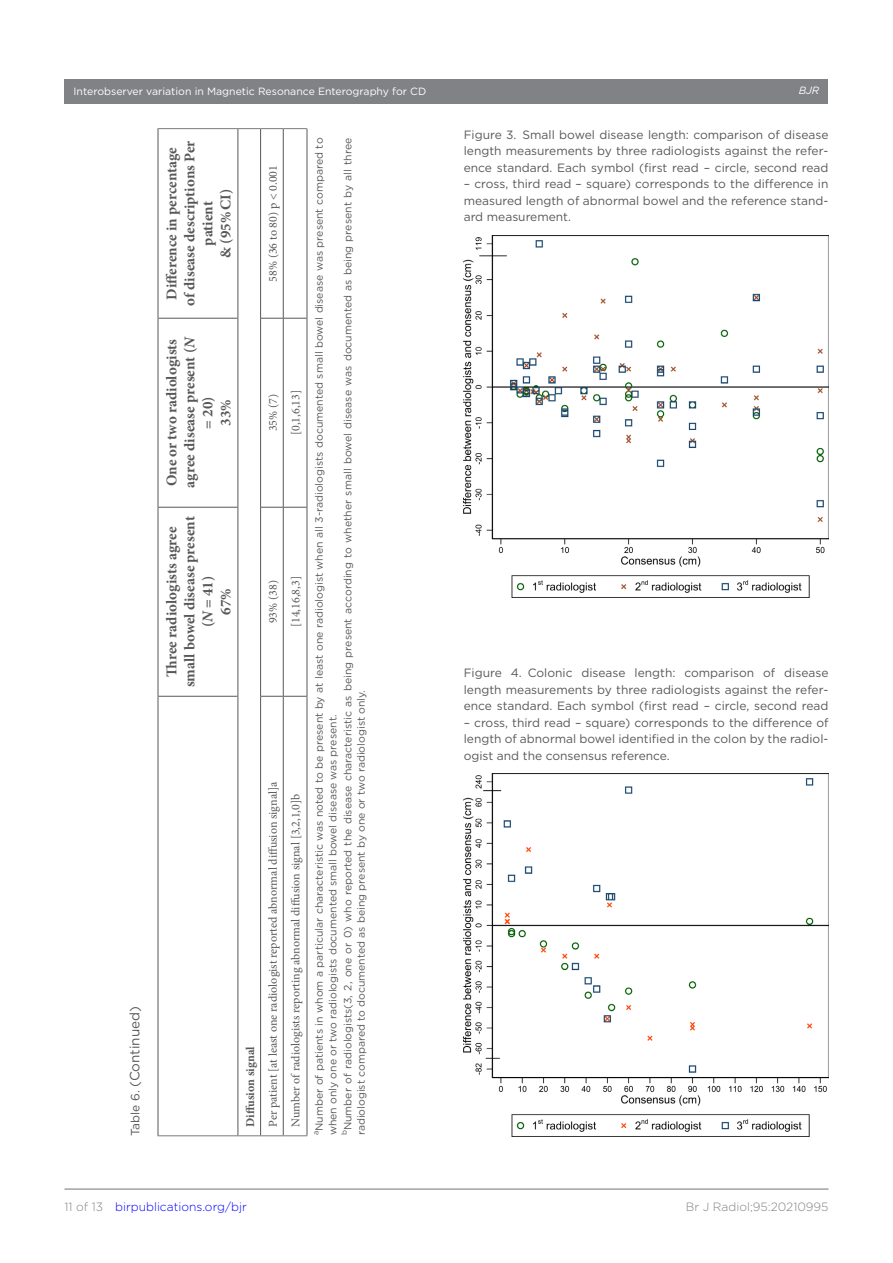
<style>
.page{position:relative;width:893px;height:1263px;background:#fff}
.page>*{position:absolute;margin:0;border:0;box-sizing:border-box;transform-origin:0 0}
.t1{font:700 15px/18px "Minion Pro";color:#57585a;text-align:center}
.t2{font:13.5px "Gotham";color:#57585a}
.t3{font:12px/16.5px "Gotham";color:#57585a;text-align:justify}
.t4{font:12px "Minion Pro";color:#57585a}
.t5{font:300 12px "Gotham";color:#00f}
.t6{font:300 12px "Gotham";color:#808285}
.t7{font:700 12px "Minion Pro";color:#57585a}
.t8{font:10.5px/13.5px "Gotham";color:#57585a}
.t9{font:10.5px "Gotham";color:#fff}
.t10{font:italic 10.5px "Gotham";color:#fff}
.s1{font-style:italic}
.s2{color:#808285}
</style>
<div class="page">
<hr style="left:64px;top:1188px;width:764px;height:2px;background:#808285">
<div style="left:64px;top:79px;width:764px;height:24px;background:#808285"></div>
<hr style="left:158px;top:696px;width:1px;height:440px;background:#57585a">
<hr style="left:238px;top:696px;width:1px;height:439px;background:#57585a">
<hr style="left:158px;top:507px;width:1px;height:189px;background:#57585a">
<hr style="left:158px;top:696px;width:80px;height:1px;background:#57585a">
<hr style="left:238px;top:507px;width:1px;height:189px;background:#57585a">
<hr style="left:158px;top:318px;width:1px;height:189px;background:#57585a">
<hr style="left:158px;top:507px;width:80px;height:1px;background:#57585a">
<hr style="left:238px;top:318px;width:1px;height:189px;background:#57585a">
<hr style="left:158px;top:128px;width:1px;height:190px;background:#57585a">
<hr style="left:158px;top:318px;width:80px;height:1px;background:#57585a">
<hr style="left:238px;top:129px;width:1px;height:189px;background:#57585a">
<hr style="left:260px;top:696px;width:1px;height:439px;background:#57585a">
<hr style="left:260px;top:507px;width:1px;height:189px;background:#57585a">
<hr style="left:260px;top:318px;width:1px;height:189px;background:#57585a">
<hr style="left:260px;top:129px;width:1px;height:189px;background:#57585a">
<hr style="left:283px;top:696px;width:1px;height:439px;background:#57585a">
<hr style="left:283px;top:507px;width:1px;height:189px;background:#57585a">
<svg style="left:261px;top:696px;width:46px;height:1px"></svg>
<hr style="left:307px;top:507px;width:1px;height:189px;background:#57585a">
<hr style="left:283px;top:318px;width:1px;height:189px;background:#57585a">
<svg style="left:261px;top:507px;width:46px;height:1px"></svg>
<hr style="left:307px;top:318px;width:1px;height:189px;background:#57585a">
<hr style="left:283px;top:129px;width:1px;height:189px;background:#57585a">
<svg style="left:261px;top:318px;width:46px;height:1px"></svg>
<hr style="left:307px;top:128px;width:1px;height:190px;background:#57585a">
<hr style="left:307px;top:696px;width:1px;height:440px;background:#57585a">
<hr style="left:158px;top:1135px;width:80px;height:1px;background:#797a7c">
<svg style="left:238px;top:1135px;width:69px;height:1px"></svg>
<hr style="left:307px;top:1135px;width:58px;height:1px;background:#fff">
<hr style="left:158px;top:128px;width:80px;height:1px;background:#797a7c">
<svg style="left:238px;top:128px;width:69px;height:1px"></svg>
<hr style="left:307px;top:128px;width:58px;height:1px;background:#fff">
<img style="left:464px;top:235px;width:364px;height:362px">
<img style="left:464px;top:774px;width:364px;height:362px">
<p class="t9" style="left:74px;top:85px;width:354px">Interobserver variation in Magnetic Resonance Enterography for CD</p>
<p class="t10" style="left:799px;top:85px;width:22px">BJR</p>
<p class="t2" style="left:126px;top:1087px;width:82px;rotate:-90deg">(Continued)</p>
<p class="t3" style="left:127px;top:1136px;width:47px;rotate:-90deg">Table 6.</p>
<p class="t1" style="left:162px;top:306px;width:167px;rotate:-90deg">Difference in percentage of disease descriptions Per patient<br>&amp; (95%CI)</p>
<p class="t1" style="left:162px;top:488px;width:153px;rotate:-90deg">One or two radiologists agree disease present (<span class="s1">N </span>= 20)<br>33%</p>
<p class="t1" style="left:162px;top:687px;width:173px;rotate:-90deg">Three radiologists agree small bowel disease present (<span class="s1">N</span> = 41)<br>67%</p>
<p class="t4" style="left:265px;top:282px;width:118px;rotate:-90deg">58% (36 to 80) p &lt; 0.001</p>
<p class="t4" style="left:265px;top:431px;width:39px;rotate:-90deg">35% (7)</p>
<p class="t4" style="left:288px;top:435px;width:47px;rotate:-90deg">[0,1,6,13]</p>
<p class="t4" style="left:265px;top:623px;width:45px;rotate:-90deg">93% (38)</p>
<p class="t4" style="left:288px;top:627px;width:53px;rotate:-90deg">[14,16,8,3]</p>
<p class="t7" style="left:242px;top:1127px;width:82px;rotate:-90deg">Diffusion signal</p>
<p class="t4" style="left:265px;top:1127px;width:347px;rotate:-90deg">Per patient [at least one radiologist reported abnormal diffusion signal]a</p>
<p class="t4" style="left:288px;top:1127px;width:334px;rotate:-90deg">Number of radiologists reporting abnormal diffusion signal [3,2,1,0]b</p>
<p class="t8" style="left:312px;top:1135px;width:999px;rotate:-90deg"><sup>a</sup>Number of patients in whom a particular characteristic was noted to be present by at least one radiologist when all 3-radiologists documented small bowel disease was present compared to when only one or two radiologists documented small bowel disease was present.</p>
<p class="t8" style="left:341px;top:1135px;width:999px;rotate:-90deg"><sup>b</sup>Number of radiologists(3, 2, one or 0) who reported the disease characteristic as being present according to whether small bowel disease was documented as being present by all three</p>
<p class="t8" style="left:354px;top:1135px;width:447px;rotate:-90deg">radiologist compared to documented as being present by one or two radiologist only.</p>
<p class="t3" style="left:464px;top:126px;width:366px">Figure 3. Small bowel disease length: comparison of disease length measurements by three radiologists against the refer&shy;ence standard. Each symbol (first read – circle, second read</p>
<p class="t3" style="left:464px;top:175px;width:366px">– cross, third read – square) corresponds to the difference in measured length of abnormal bowel and the reference stand&shy;ard measurement.</p>
<p class="t3" style="left:464px;top:665px;width:366px">Figure 4. Colonic disease length: comparison of disease length measurements by three radiologists against the refer&shy;ence standard. Each symbol (first read – circle, second read</p>
<p class="t3" style="left:464px;top:714px;width:366px">– cross, third read – square) corresponds to the difference of length of abnormal bowel identified in the colon by the radiol&shy;ogist and the consensus reference.</p>
<p class="t5" style="left:64px;top:1199px;width:184px"><span class="s2">11 of 13</span> birpublications.org/bjr</p>
<p class="t6" style="left:686px;top:1199px;width:144px">Br J Radiol;95:20210995</p>
</div>
